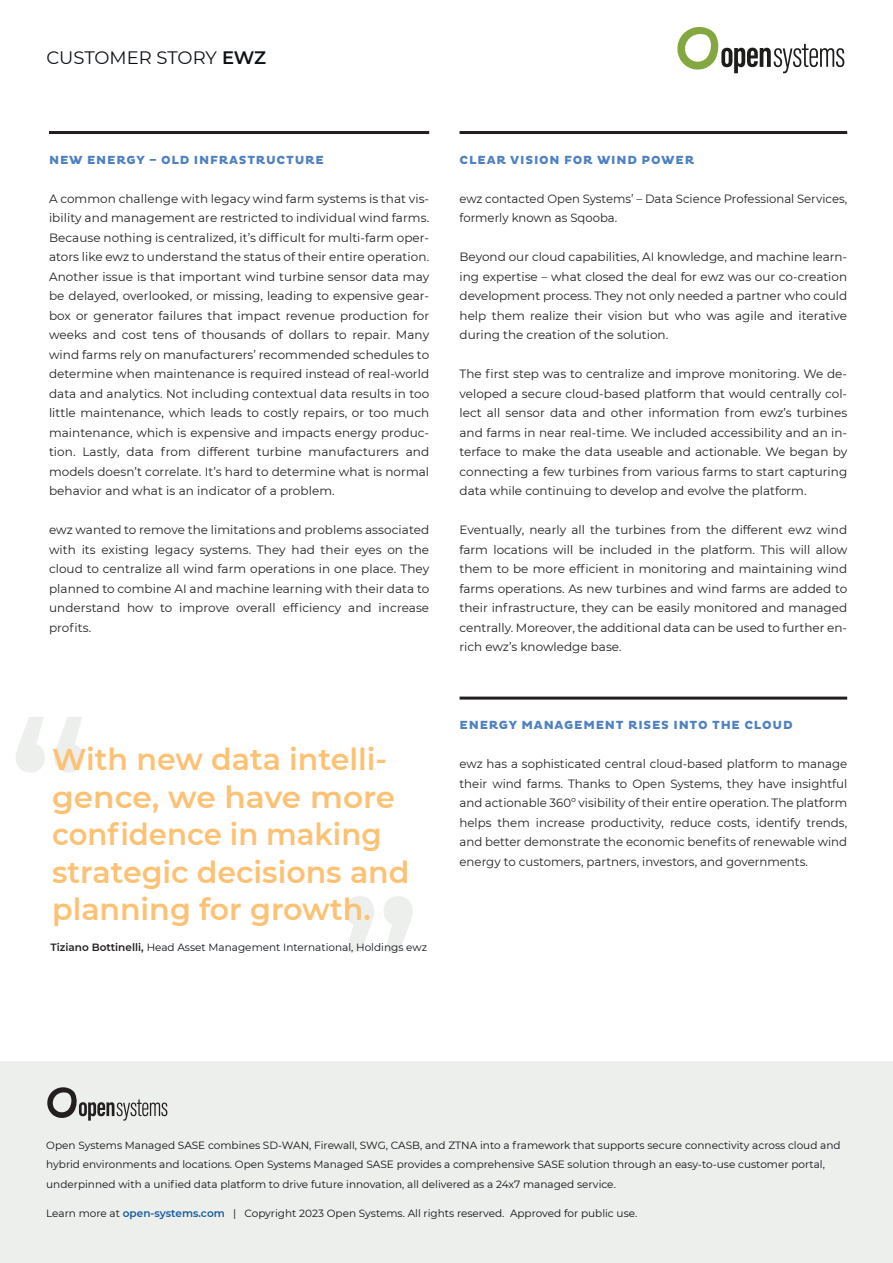
<style>
.page{position:relative;width:893px;height:1263px;background:#fff}
.page>*{position:absolute;margin:0;border:0;box-sizing:border-box;transform-origin:0 0}
.t1{font:600 180px "Montserrat";color:#edefed}
.t2{font:600 30px/37.5px "Montserrat";color:#fdc173}
.Sidehead{font:18px "Montserrat";color:#0e1216}
.Bodytext{font:12px/19.5px "Montserrat";color:#231f20;text-align:justify}
.Bodytext_Title{font:800 12px "Pluto";letter-spacing:.065em;color:#4f81c2}
.Quote_Caption{font:10.5px/19.5px "Montserrat";color:#0e1216}
.s1{font-weight:600}
.s2{font-weight:600;color:#231f20}
.s3{font-weight:600;color:#175d9e}
</style>
<div class="page">
<div style="left:0;top:1061px;width:893px;height:202px;background:#edefed"></div>
<svg style="left:47px;top:1087px;width:120px;height:34px"></svg>
<svg style="left:677px;top:27px;width:167px;height:46px"></svg>
<hr style="left:49px;top:131px;width:380px;height:3px;background:#231f20">
<hr style="left:460px;top:131px;width:387px;height:3px;background:#231f20">
<hr style="left:460px;top:697px;width:387px;height:3px;background:#231f20">
<p class="Sidehead" style="left:46px;top:45px;width:221px">CUSTOMER STORY <span class="s1">EWZ</span></p>
<p class="Bodytext_Title" style="left:49px;top:152px;width:276px">NEW ENERGY – OLD INFRASTRUCTURE</p>
<p class="Bodytext" style="left:49px;top:188px;width:382px">A common challenge with legacy wind farm systems is that vis&shy;ibility and management are restricted to individual wind farms.<br>Because nothing is centralized, it’s difficult for multi-farm oper&shy;ators like ewz to understand the status of their entire operation.<br>Another issue is that important wind turbine sensor data may be delayed, overlooked, or missing, leading to expensive gear&shy;box or generator failures that impact revenue production for weeks and cost tens of thousands of dollars to repair. Many wind farms rely on manufacturers’ recommended schedules to determine when maintenance is required instead of real-world data and analytics. Not including contextual data results in too little maintenance, which leads to costly repairs, or too much maintenance, which is expensive and impacts energy produc&shy;tion. Lastly, data from different turbine manufacturers and models doesn’t correlate. It’s hard to determine what is normal behavior and what is an indicator of a problem.</p>
<p class="Bodytext" style="left:49px;top:520px;width:382px">ewz wanted to remove the limitations and problems associated with its existing legacy systems. They had their eyes on the cloud to centralize all wind farm operations in one place. They planned to combine AI and machine learning with their data to understand how to improve overall efficiency and increase profits.</p>
<p class="t1" style="left:9px;top:659px;width:84px">‘‘</p>
<p class="t2" style="left:52px;top:739px;width:359px">With new data intelli&shy;gence, we have more confidence in making strategic decisions and planning for growth.</p>
<p class="Quote_Caption" style="left:51px;top:937px;width:378px"><span class="s2">Tiziano Bottinelli,</span> Head Asset Management International, Holdings ewz</p>
<p class="t1" style="left:420px;top:1010px;width:84px;rotate:-180deg">‘‘</p>
<p class="Bodytext_Title" style="left:460px;top:152px;width:236px">CLEAR VISION FOR WIND POWER</p>
<p class="Bodytext" style="left:460px;top:188px;width:389px">ewz contacted Open Systems’ – Data Science Professional Services, formerly known as Sqooba.</p>
<p class="Bodytext" style="left:460px;top:247px;width:389px">Beyond our cloud capabilities, AI knowledge, and machine learn&shy;ing expertise – what closed the deal for ewz was our co-creation development process. They not only needed a partner who could help them realize their vision but who was agile and iterative during the creation of the solution.</p>
<p class="Bodytext" style="left:460px;top:364px;width:389px">The first step was to centralize and improve monitoring. We de&shy;veloped a secure cloud-based platform that would centrally col&shy;lect all sensor data and other information from ewz’s turbines and farms in near real-time. We included accessibility and an in&shy;terface to make the data useable and actionable. We began by connecting a few turbines from various farms to start capturing data while continuing to develop and evolve the platform.</p>
<p class="Bodytext" style="left:460px;top:520px;width:389px">Eventually, nearly all the turbines from the different ewz wind farm locations will be included in the platform. This will allow them to be more efficient in monitoring and maintaining wind farms operations. As new turbines and wind farms are added to their infrastructure, they can be easily monitored and managed centrally. Moreover, the additional data can be used to further en&shy;rich ewz’s knowledge base.</p>
<p class="Bodytext_Title" style="left:460px;top:718px;width:335px">ENERGY MANAGEMENT RISES INTO THE CLOUD</p>
<p class="Bodytext" style="left:460px;top:754px;width:389px">ewz has a sophisticated central cloud-based platform to manage their wind farms. Thanks to Open Systems, they have insightful and actionable 360º visibility of their entire operation. The platform helps them increase productivity, reduce costs, identify trends, and better demonstrate the economic benefits of renewable wind energy to customers, partners, investors, and governments.</p>
<p class="Quote_Caption" style="left:46px;top:1135px;width:796px">Open Systems Managed SASE combines SD-WAN, Firewall, SWG, CASB, and ZTNA into a framework that supports secure connectivity across cloud and hybrid environments and locations. Open Systems Managed SASE provides a comprehensive SASE solution through an easy-to-use customer portal, underpinned with a unified data platform to drive future innovation, all delivered as a 24x7 managed service.</p>
<p class="Quote_Caption" style="left:46px;top:1203px;width:593px">Learn more at <span class="s3">open-systems.com</span> | Copyright 2023 Open Systems. All rights reserved. Approved for public use.</p>
</div>
